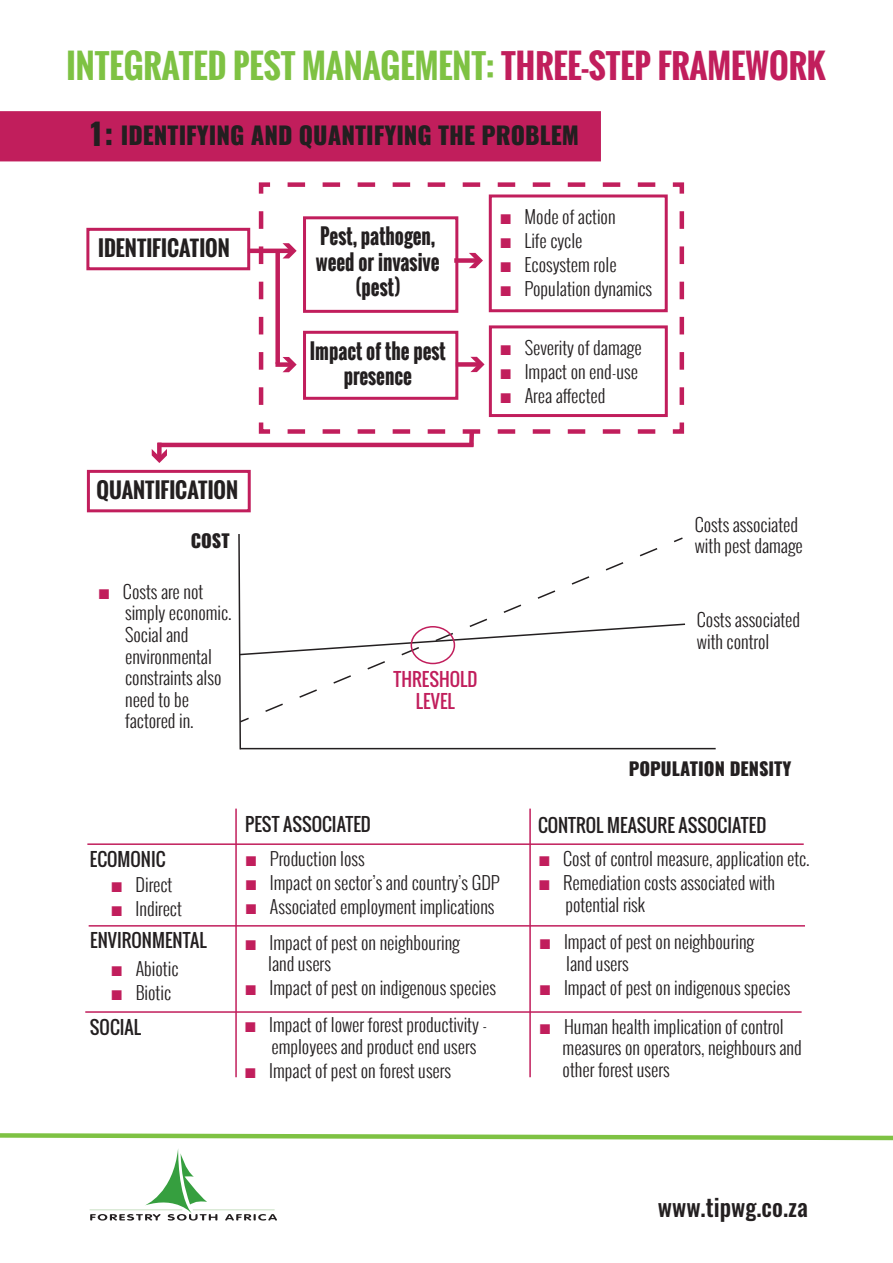
<style>
.page{position:relative;width:893px;height:1263px;background:#fff}
.page>*{position:absolute;margin:0;border:0;box-sizing:border-box;transform-origin:0 0}
.t1{font:700 33px "Oswald";color:#7ec243}
.t2{font:800 30px "Oswald";color:#231f20}
.t3{font:800 24px "Oswald";color:#231f20}
.t4{font:500 24px "Oswald";color:#231f20}
.t5{font:700 21px/25.2px "Oswald";color:#231f20;text-align:center;scale:.91 1}
.t6{font:700 21px "Oswald";color:#231f20}
.t7{font:300 18px/21.6px "Oswald";color:#231f20}
.t8{font:18px/32.1px "Oswald";color:#231f20;text-align:center}
.t9{font:800 18px "Oswald";color:#231f20}
.t10{font:18px/21.6px "Oswald";color:#c11e5c;text-align:center}
.s1{color:#c11e5c}
.s2{font-family:"Arial";font-weight:400;font-size:21px;color:#c11e5c}
.s3{font-family:"Arial";font-size:21px;color:#c11e5c}
.s4{font-weight:300}
.s5{font-weight:400}
</style>
<div class="page">
<div style="left:0;top:111px;width:601px;height:50px;background:#c11e5c"></div>
<div style="left:86px;top:228px;width:164px;height:42px;border:3px solid #c11e5c"></div>
<div style="left:303px;top:216px;width:155px;height:97px;border:3px solid #c11e5c"></div>
<div style="left:489px;top:194px;width:179px;height:118px;border:3px solid #c11e5c"></div>
<hr style="left:248px;top:249px;width:43px;height:4px;background:#c11e5c">
<svg style="left:283px;top:243px;width:14px;height:15px"></svg>
<div style="left:454px;top:258px;width:24px;height:5px;background:#c11e5c"></div>
<svg style="left:469px;top:253px;width:14px;height:15px"></svg>
<div style="left:303px;top:331px;width:155px;height:69px;border:3px solid #c11e5c"></div>
<div style="left:489px;top:325px;width:179px;height:92px;border:3px solid #c11e5c"></div>
<div style="left:456px;top:362px;width:23px;height:5px;background:#c11e5c"></div>
<svg style="left:470px;top:357px;width:15px;height:15px"></svg>
<div style="left:275px;top:362px;width:16px;height:5px;background:#c11e5c"></div>
<svg style="left:283px;top:357px;width:14px;height:15px"></svg>
<div style="left:275px;top:250px;width:5px;height:114px;background:#c11e5c"></div>
<div style="left:87px;top:470px;width:164px;height:42px;border:3px solid #c11e5c"></div>
<hr style="left:240px;top:748px;width:476px;height:1px;background:#231f20">
<svg style="left:238px;top:534px;width:449px;height:216px"></svg>
<div style="left:411px;top:626px;width:44px;height:38px;border:2px solid #c11e5c;border-radius:50%"></div>
<svg style="left:258px;top:422px;width:397px;height:12px"></svg>
<svg style="left:257px;top:182px;width:18px;height:223px"></svg>
<svg style="left:288px;top:182px;width:397px;height:16px"></svg>
<svg style="left:672px;top:211px;width:13px;height:223px"></svg>
<div style="left:469px;top:432px;width:5px;height:15px;background:#c11e5c"></div>
<hr style="left:158px;top:443px;width:315px;height:4px;background:#c11e5c">
<div style="left:157px;top:443px;width:5px;height:15px;background:#c11e5c"></div>
<svg style="left:152px;top:449px;width:15px;height:14px"></svg>
<hr style="left:87px;top:843px;width:717px;height:2px;background:#c11e5c">
<hr style="left:85px;top:1011px;width:717px;height:2px;background:#c11e5c">
<hr style="left:89px;top:925px;width:716px;height:1px;background:#c11e5c">
<hr style="left:235px;top:809px;width:2px;height:268px;background:#c11e5c">
<hr style="left:529px;top:809px;width:2px;height:268px;background:#c11e5c">
<svg style="left:90px;top:1149px;width:187px;height:71px"></svg>
<svg style="left:0;top:1133px;width:893px;height:8px"></svg>
<h1 class="t1" style="left:67px;top:41px;width:760px">INTEGRATED PEST MANAGEMENT: <span class="s1">THREE-STEP FRAMEWORK</span></h1>
<h2 class="t2" style="left:88px;top:113px;width:27px">1:</h2>
<h3 class="t3" style="left:121px;top:118px;width:460px">IDENTIFYING AND QUANTIFYING THE PROBLEM</h3>
<p class="t6" style="left:98px;top:232px;width:133px">IDENTIFICATION</p>
<p class="t5" style="left:316px;top:224px;width:137px">Pest, pathogen, weed or invasive (pest)</p>
<p class="t7" style="left:499px;top:205px;width:118px"><span class="s2">■</span> Mode of action</p>
<p class="t7" style="left:499px;top:229px;width:85px"><span class="s2">■</span> Life cycle</p>
<p class="t7" style="left:499px;top:253px;width:119px"><span class="s2">■</span> Ecosystem role</p>
<p class="t7" style="left:499px;top:277px;width:154px"><span class="s2">■</span> Population dynamics</p>
<p class="t5" style="left:310px;top:338px;width:151px">Impact of the pest presence</p>
<p class="t7" style="left:499px;top:336px;width:144px"><span class="s2">■</span> Severity of damage</p>
<p class="t7" style="left:499px;top:360px;width:140px"><span class="s2">■</span> Impact on end-use</p>
<p class="t7" style="left:499px;top:384px;width:107px"><span class="s2">■</span> Area affected</p>
<p class="t6" style="left:97px;top:474px;width:143px">QUANTIFICATION</p>
<p class="t9" style="left:191px;top:527px;width:40px">COST</p>
<p class="t7" style="left:125px;top:580px;width:108px;text-indent:-27px"><span class="s2">■</span> Costs are not simply economic.<br>Social and environmental constraints also need to be factored in.</p>
<p class="t10" style="left:393px;top:669px;width:85px">THRESHOLD<br>LEVEL</p>
<p class="t7" style="left:695px;top:513px;width:110px">Costs associated with pest damage</p>
<p class="t7" style="left:697px;top:609px;width:105px">Costs associated with control</p>
<p class="t9" style="left:629px;top:756px;width:164px">POPULATION DENSITY</p>
<p class="t8" style="left:90px;top:843px;width:77px">ECOMONIC</p>
<p class="t7" style="left:110px;top:873px;width:64px"><span class="s2">■</span> Direct</p>
<p class="t8" style="left:90px;top:892px;width:118px"><span class="s3">■</span> <span class="s4">Indirect<br></span>ENVIRONMENTAL</p>
<p class="t7" style="left:111px;top:957px;width:69px"><span class="s2">■</span> Abiotic</p>
<p class="t7" style="left:90px;top:975px;width:83px;line-height:34.7px;text-indent:21px"><span class="s2">■</span> Biotic<br><span class="s5">SOCIAL</span></p>
<p class="t8" style="left:245px;top:808px;width:127px">PEST ASSOCIATED</p>
<p class="t8" style="left:538px;top:809px;width:230px">CONTROL MEASURE ASSOCIATED</p>
<p class="t7" style="left:245px;top:848px;width:122px"><span class="s2">■</span> Production loss</p>
<p class="t7" style="left:245px;top:872px;width:256px"><span class="s2">■</span> Impact on sector’s and country’s GDP</p>
<p class="t7" style="left:245px;top:896px;width:251px"><span class="s2">■</span> Associated employment implications</p>
<p class="t7" style="left:268px;top:931px;width:193px;text-indent:-24px"><span class="s2">■</span> Impact of pest on neighbouring land users</p>
<p class="t7" style="left:244px;top:977px;width:253px"><span class="s2">■</span> Impact of pest on indigenous species</p>
<p class="t7" style="left:271px;top:1014px;width:217px;text-indent:-27px"><span class="s2">■</span> Impact of lower forest productivity - employees and product end users</p>
<p class="t7" style="left:244px;top:1059px;width:209px"><span class="s2">■</span> Impact of pest on forest users</p>
<p class="t7" style="left:538px;top:848px;width:273px"><span class="s2">■</span> Cost of control measure, application etc.</p>
<p class="t7" style="left:565px;top:872px;width:211px;text-indent:-27px"><span class="s2">■</span> Remediation costs associated with potential risk</p>
<p class="t7" style="left:566px;top:931px;width:190px;text-indent:-27px"><span class="s2">■</span> Impact of pest on neighbouring land users</p>
<p class="t7" style="left:539px;top:976px;width:253px"><span class="s2">■</span> Impact of pest on indigenous species</p>
<p class="t7" style="left:563px;top:1015px;width:241px;text-indent:-24px"><span class="s2">■</span> Human health implication of control measures on operators, neighbours and other forest users</p>
<h3 class="t4" style="left:658px;top:1190px;width:152px">www.tipwg.co.za</h3>
</div>
